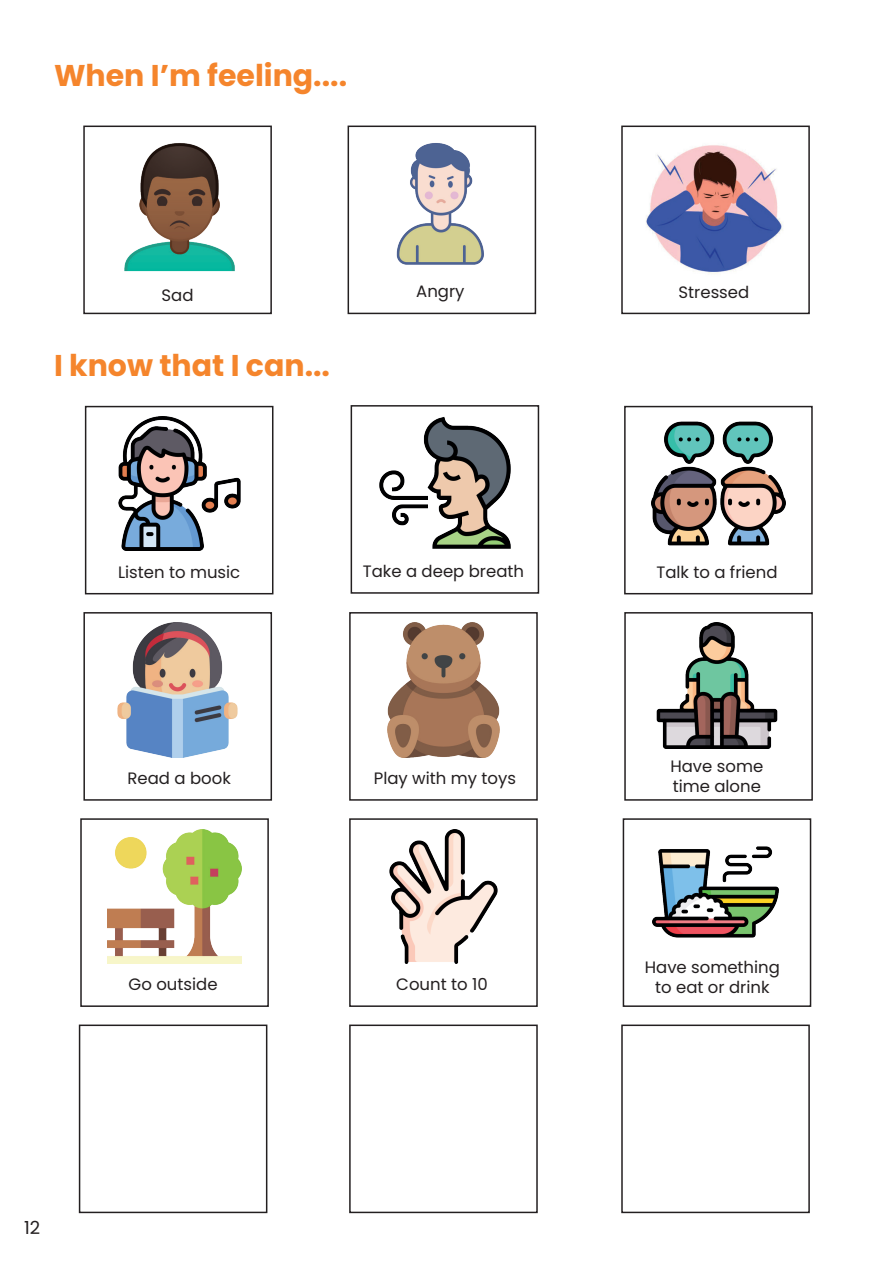
<style>
.page{position:relative;width:893px;height:1263px;background:#fff}
.page>*{position:absolute;margin:0;border:0;box-sizing:border-box;transform-origin:0 0}
.t1{font:700 30px "Poppins";color:#f5852c}
.t2{font:18px "Poppins";color:#231f20}
.t3{font:16.5px/19.8px "Poppins";color:#231f20}
</style>
<div class="page">
<img style="left:118px;top:417px;width:123px;height:134px">
<div style="left:85px;top:406px;width:188px;height:188px;border:2px solid #231f20"></div>
<img style="left:379px;top:417px;width:132px;height:132px">
<div style="left:351px;top:405px;width:188px;height:189px;border:2px solid #231f20"></div>
<img style="left:651px;top:421px;width:135px;height:125px">
<div style="left:624px;top:406px;width:189px;height:188px;border:2px solid #231f20"></div>
<img style="left:117px;top:623px;width:121px;height:134px">
<div style="left:83px;top:612px;width:189px;height:189px;border:2px solid #231f20"></div>
<img style="left:387px;top:623px;width:113px;height:134px">
<div style="left:349px;top:612px;width:189px;height:189px;border:2px solid #231f20"></div>
<img style="left:656px;top:623px;width:122px;height:125px">
<div style="left:624px;top:612px;width:189px;height:189px;border:2px solid #231f20"></div>
<img style="left:107px;top:829px;width:135px;height:134px">
<div style="left:80px;top:818px;width:189px;height:189px;border:2px solid #231f20"></div>
<img style="left:389px;top:829px;width:109px;height:134px">
<div style="left:349px;top:818px;width:189px;height:189px;border:2px solid #231f20"></div>
<img style="left:653px;top:846px;width:125px;height:92px">
<div style="left:623px;top:818px;width:188px;height:189px;border:2px solid #231f20"></div>
<img style="left:124px;top:143px;width:111px;height:129px">
<div style="left:83px;top:126px;width:189px;height:188px;border:2px solid #231f20"></div>
<img style="left:396px;top:143px;width:88px;height:122px">
<div style="left:348px;top:126px;width:188px;height:188px;border:2px solid #231f20"></div>
<img style="left:646px;top:144px;width:137px;height:130px">
<div style="left:621px;top:126px;width:189px;height:188px;border:2px solid #231f20"></div>
<div style="left:79px;top:1024px;width:188px;height:189px;border:2px solid #231f20"></div>
<div style="left:349px;top:1024px;width:189px;height:189px;border:2px solid #231f20"></div>
<div style="left:621px;top:1024px;width:189px;height:189px;border:2px solid #231f20"></div>
<h1 class="t1" style="left:54px;top:58px;width:295px">When I’m feeling....</h1>
<p class="t3" style="left:162px;top:286px;width:33px">Sad</p>
<p class="t3" style="left:416px;top:282px;width:50px">Angry</p>
<p class="t3" style="left:679px;top:283px;width:72px">Stressed</p>
<h1 class="t1" style="left:54px;top:348px;width:278px">I know that I can...</h1>
<p class="t3" style="left:118px;top:562px;width:124px">Listen to music</p>
<p class="t3" style="left:363px;top:561px;width:163px">Take a deep breath</p>
<p class="t3" style="left:656px;top:562px;width:123px">Talk to a friend</p>
<p class="t3" style="left:128px;top:768px;width:105px">Read a book</p>
<p class="t3" style="left:374px;top:768px;width:144px">Play with my toys</p>
<p class="t3" style="left:670px;top:756px;width:94px">Have some time alone</p>
<p class="t3" style="left:129px;top:975px;width:90px">Go outside</p>
<p class="t3" style="left:396px;top:975px;width:93px">Count to 10</p>
<p class="t3" style="left:645px;top:957px;width:137px;text-align:center">Have something to eat or drink</p>
<p class="t2" style="left:24px;top:1217px;width:18px">12</p>
</div>
